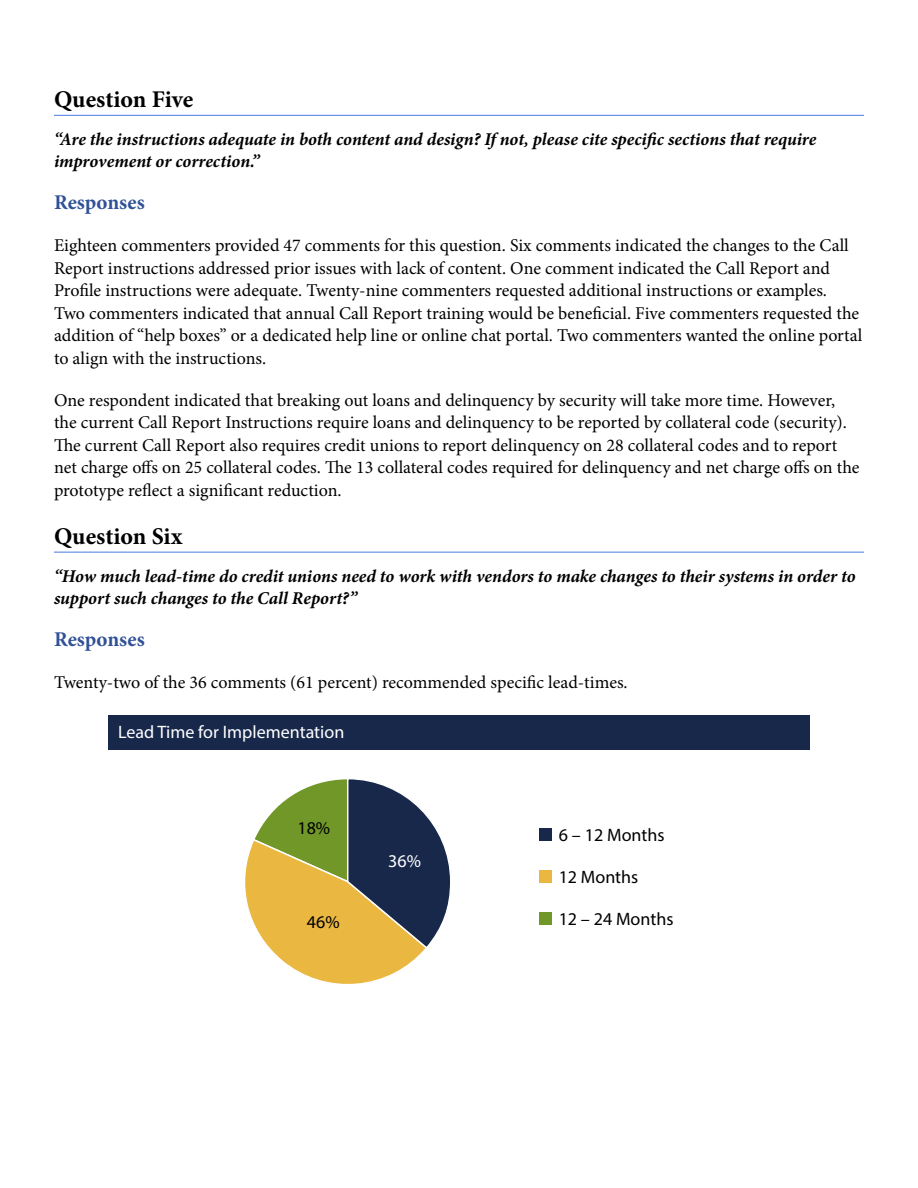
<style>
.page{position:relative;width:918px;height:1188px;background:#fff}
.page>*{position:absolute;margin:0;border:0;box-sizing:border-box;transform-origin:0 0}
.t1{font:700 24px "Minion Pro";color:#000}
.t2{font:700 21px "Minion Pro";color:#305197}
.body_text{font:18px/22.5px "Minion Pro";color:#000}
.body_text-2{font:italic 700 18px/22.5px "Minion Pro";letter-spacing:-.005em;color:#000}
.t3{font:18px "Myriad Pro";color:#000}
.t4{font:18px "Myriad Pro";color:#fff}
</style>
<div class="page">
<hr style="left:54px;top:115px;width:810px;height:1px;background:#497ae4">
<hr style="left:54px;top:552px;width:810px;height:1px;background:#497ae4">
<div style="left:108px;top:715px;width:702px;height:35px;background:#18284b"></div>
<svg style="left:245px;top:779px;width:205px;height:205px"></svg>
<div style="left:539px;top:828px;width:13px;height:13px;background:#18284b"></div>
<div style="left:539px;top:870px;width:13px;height:13px;background:#eab741"></div>
<div style="left:539px;top:912px;width:13px;height:13px;background:#719729"></div>
<h2 class="t1" style="left:54px;top:83px;width:141px">Question Five</h2>
<p class="body_text-2" style="left:54px;top:128px;width:764px">“Are the instructions adequate in both content and design? If not, please cite specific sections that require improvement or correction.”</p>
<h3 class="t2" style="left:54px;top:188px;width:92px">Responses</h3>
<p class="body_text" style="left:54px;top:235px;width:810px">Eighteen commenters provided 47 comments for this question. Six comments indicated the changes to the Call Report instructions addressed prior issues with lack of content. One comment indicated the Call Report and Profile instructions were adequate. Twenty-nine commenters requested additional instructions or examples.<br>Two commenters indicated that annual Call Report training would be beneficial. Five commenters requested the addition of “help boxes” or a dedicated help line or online chat portal. Two commenters wanted the online portal to align with the instructions.</p>
<p class="body_text" style="left:54px;top:389px;width:807px">One respondent indicated that breaking out loans and delinquency by security will take more time. However, the current Call Report Instructions require loans and delinquency to be reported by collateral code (security).<br>The current Call Report also requires credit unions to report delinquency on 28 collateral codes and to report net charge offs on 25 collateral codes. The 13 collateral codes required for delinquency and net charge offs on the prototype reflect a significant reduction.</p>
<h2 class="t1" style="left:54px;top:520px;width:130px">Question Six</h2>
<p class="body_text-2" style="left:54px;top:564px;width:803px">“How much lead-time do credit unions need to work with vendors to make changes to their systems in order to support such changes to the Call Report?”</p>
<h3 class="t2" style="left:54px;top:625px;width:92px">Responses</h3>
<p class="body_text" style="left:54px;top:671px;width:575px">Twenty-two of the 36 comments (61 percent) recommended specific lead-times.</p>
<p class="t4" style="left:118px;top:721px;width:228px">Lead Time for Implementation</p>
<p class="t3" style="left:297px;top:817px;width:34px">18%</p>
<p class="t3" style="left:307px;top:910px;width:34px">46%</p>
<p class="t4" style="left:388px;top:849px;width:34px">36%</p>
<p class="t3" style="left:559px;top:824px;width:107px">6 – 12 Months</p>
<p class="t3" style="left:559px;top:865px;width:81px">12 Months</p>
<p class="t3" style="left:559px;top:907px;width:116px">12 – 24 Months</p>
</div>
